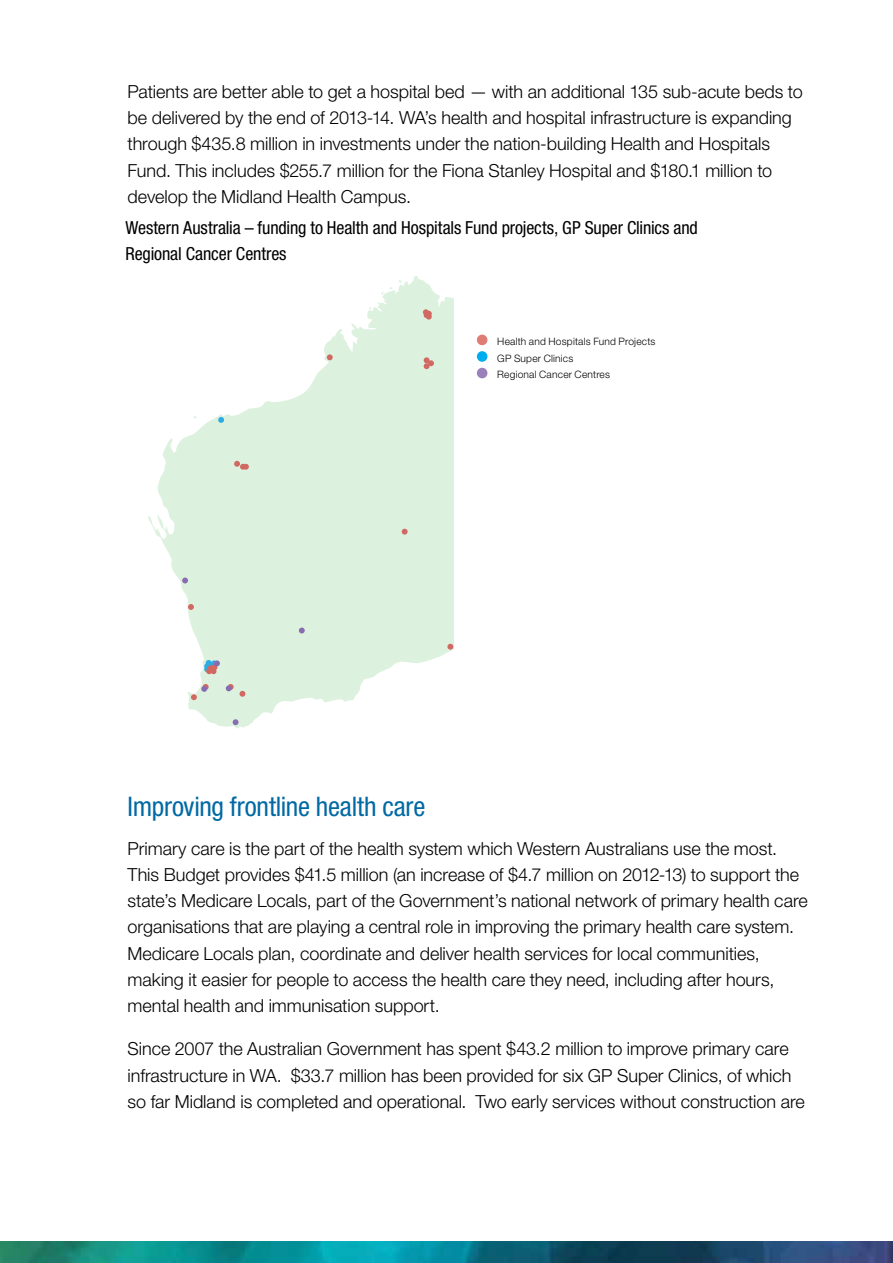
<style>
.page{position:relative;width:893px;height:1263px;background:#fff}
.page>*{position:absolute;margin:0;border:0;box-sizing:border-box;transform-origin:0 0}
.Heading_2_Blue{font:condensed 27px "Helvetica Neue LT Std";letter-spacing:-.01em;color:#0069a4}
.Heading_1{font:300 18px/26.2px "Helvetica Neue LT Std";color:#000}
.Figure_Header{font:condensed 18px/25.5px "Helvetica Neue LT Std";letter-spacing:-.005em;color:#000101}
.Figure_Key{font:300 10.2px/16.6px "Helvetica Neue LT Std";letter-spacing:.02em;color:#000}
</style>
<div class="page">
<img style="left:0;top:1242px;width:893px;height:21px">
<svg style="left:148px;top:276px;width:306px;height:452px;fill:#dcf1de"></svg>
<svg style="left:218px;top:417px;width:6px;height:6px"></svg>
<svg style="left:327px;top:354px;width:6px;height:6px"></svg>
<svg style="left:447px;top:644px;width:6px;height:6px"></svg>
<svg style="left:240px;top:691px;width:5px;height:6px"></svg>
<svg style="left:423px;top:309px;width:9px;height:11px"></svg>
<svg style="left:234px;top:461px;width:15px;height:9px"></svg>
<svg style="left:402px;top:529px;width:6px;height:6px"></svg>
<svg style="left:424px;top:357px;width:10px;height:12px"></svg>
<svg style="left:188px;top:604px;width:6px;height:6px"></svg>
<svg style="left:233px;top:719px;width:6px;height:6px"></svg>
<svg style="left:204px;top:660px;width:16px;height:14px"></svg>
<svg style="left:226px;top:684px;width:8px;height:7px"></svg>
<svg style="left:182px;top:577px;width:6px;height:6px"></svg>
<svg style="left:299px;top:628px;width:6px;height:5px"></svg>
<svg style="left:191px;top:684px;width:18px;height:16px"></svg>
<div style="left:477px;top:335px;width:10px;height:10px;background:#de7c75;border-radius:50%"></div>
<div style="left:477px;top:351px;width:10px;height:11px;background:#00aeef;border-radius:50%"></div>
<div style="left:477px;top:368px;width:10px;height:10px;background:#9b81bb;border-radius:50%"></div>
<p class="Heading_1" style="left:128px;top:78px;width:677px">Patients are better able to get a hospital bed — with an additional 135 sub-acute beds to be delivered by the end of 2013-14. WA’s health and hospital infrastructure is expanding through $435.8 million in investments under the nation-building Health and Hospitals Fund. This includes $255.7 million for the Fiona Stanley Hospital and $180.1 million to develop the Midland Health Campus.</p>
<p class="Figure_Header" style="left:125px;top:215px;width:574px">Western Australia – funding to Health and Hospitals Fund projects, GP Super Clinics and<br>Regional Cancer Centres</p>
<p class="Figure_Key" style="left:497px;top:333px;width:160px">Health and Hospitals Fund Projects<br>GP Super Clinics<br>Regional Cancer Centres</p>
<p class="Heading_2_Blue" style="left:128px;top:790px;width:299px">Improving frontline health care</p>
<p class="Heading_1" style="left:128px;top:835px;width:682px">Primary care is the part of the health system which Western Australians use the most.<br>This Budget provides $41.5 million (an increase of $4.7 million on 2012-13) to support the state’s Medicare Locals, part of the Government’s national network of primary health care organisations that are playing a central role in improving the primary health care system.<br>Medicare Locals plan, coordinate and deliver health services for local communities, making it easier for people to access the health care they need, including after hours, mental health and immunisation support.</p>
<p class="Heading_1" style="left:128px;top:1035px;width:679px">Since 2007 the Australian Government has spent $43.2 million to improve primary care infrastructure in WA. $33.7 million has been provided for six GP Super Clinics, of which so far Midland is completed and operational. Two early services without construction are</p>
</div>
